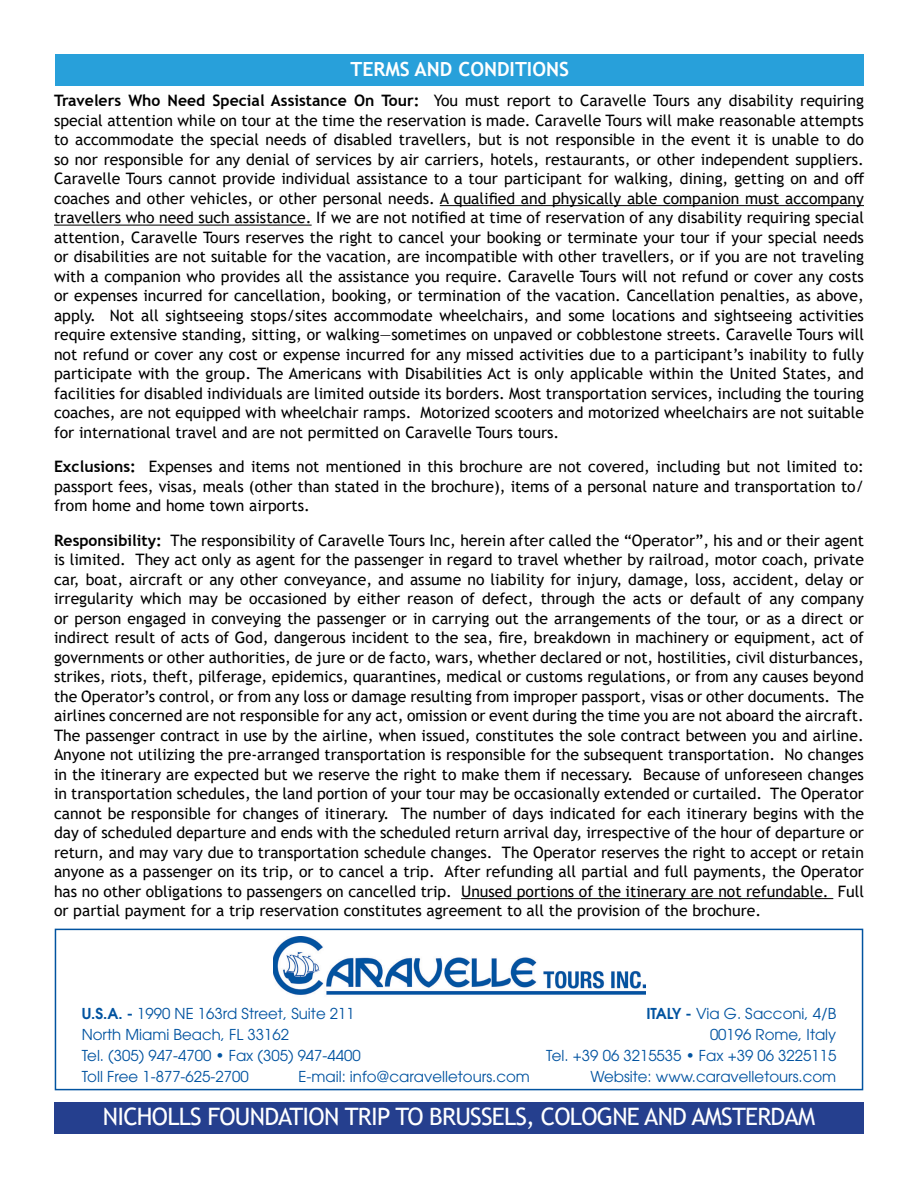
<style>
.page{position:relative;width:918px;height:1188px;background:#fff}
.page>*{position:absolute;margin:0;border:0;box-sizing:border-box;transform-origin:0 0}
.t1{font:24px "Trebuchet MS";letter-spacing:-.03em;color:#fff}
.t2{font:700 19.5px "Trebuchet MS";color:#fff}
.t3{font:15.75px/19.5px "Trebuchet MS";color:#000;text-align:justify}
.t4{font:15px/21px "ITC Avant Garde Std";color:#0153a0;text-align:right}
.s1{font-weight:700}
.s2{font-weight:600}
</style>
<div class="page">
<div style="left:56px;top:54px;width:808px;height:32px;background:#28a0da"></div>
<div style="left:54px;top:1102px;width:810px;height:32px;background:#253f8e"></div>
<hr style="left:440px;top:205px;width:424px;height:1px;background:#000">
<hr style="left:54px;top:225px;width:258px;height:1px;background:#000">
<hr style="left:461px;top:898px;width:372px;height:1px;background:#000">
<div style="left:55px;top:929px;width:808px;height:161px;border:1px solid #0153a0"></div>
<img style="left:273px;top:936px;width:373px;height:59px">
<p class="t2" style="left:350px;top:57px;width:220px">TERMS AND CONDITIONS</p>
<p class="t3" style="left:54px;top:91px;width:812px"><span class="s1">Travelers Who Need Special Assistance On Tour:</span> You must report to Caravelle Tours any disability requiring special attention while on tour at the time the reservation is made. Caravelle Tours will make reasonable attempts to accommodate the special needs of disabled travellers, but is not responsible in the event it is unable to do so nor responsible for any denial of services by air carriers, hotels, restaurants, or other independent suppliers.<br>Caravelle Tours cannot provide individual assistance to a tour participant for walking, dining, getting on and off coaches and other vehicles, or other personal needs. A qualified and physically able companion must accompany travellers who need such assistance. If we are not notified at time of reservation of any disability requiring special attention, Caravelle Tours reserves the right to cancel your booking or terminate your tour if your special needs or disabilities are not suitable for the vacation, are incompatible with other travellers, or if you are not traveling with a companion who provides all the assistance you require. Caravelle Tours will not refund or cover any costs or expenses incurred for cancellation, booking, or termination of the vacation. Cancellation penalties, as above, apply. Not all sightseeing stops/sites accommodate wheelchairs, and some locations and sightseeing activities require extensive standing, sitting, or walking—sometimes on unpaved or cobblestone streets. Caravelle Tours will not refund or cover any cost or expense incurred for any missed activities due to a participant’s inability to fully participate with the group. The Americans with Disabilities Act is only applicable within the United States, and facilities for disabled individuals are limited outside its borders. Most transportation services, including the touring coaches, are not equipped with wheelchair ramps. Motorized scooters and motorized wheelchairs are not suitable for international travel and are not permitted on Caravelle Tours tours.</p>
<p class="t3" style="left:54px;top:457px;width:811px"><span class="s1">Exclusions:</span> Expenses and items not mentioned in this brochure are not covered, including but not limited to: passport fees, visas, meals (other than stated in the brochure), items of a personal nature and transportation to/ from home and home town airports.</p>
<p class="t3" style="left:54px;top:530px;width:812px"><span class="s1">Responsibility:</span> The responsibility of Caravelle Tours Inc, herein after called the “Operator”, his and or their agent is limited. They act only as agent for the passenger in regard to travel whether by railroad, motor coach, private car, boat, aircraft or any other conveyance, and assume no liability for injury, damage, loss, accident, delay or irregularity which may be occasioned by either reason of defect, through the acts or default of any company or person engaged in conveying the passenger or in carrying out the arrangements of the tour, or as a direct or indirect result of acts of God, dangerous incident to the sea, fire, breakdown in machinery or equipment, act of governments or other authorities, de jure or de facto, wars, whether declared or not, hostilities, civil disturbances, strikes, riots, theft, pilferage, epidemics, quarantines, medical or customs regulations, or from any causes beyond the Operator’s control, or from any loss or damage resulting from improper passport, visas or other documents. The airlines concerned are not responsible for any act, omission or event during the time you are not aboard the aircraft.<br>The passenger contract in use by the airline, when issued, constitutes the sole contract between you and airline.<br>Anyone not utilizing the pre-arranged transportation is responsible for the subsequent transportation. No changes in the itinerary are expected but we reserve the right to make them if necessary. Because of unforeseen changes in transportation schedules, the land portion of your tour may be occasionally extended or curtailed. The Operator cannot be responsible for changes of itinerary. The number of days indicated for each itinerary begins with the day of scheduled departure and ends with the scheduled return arrival day, irrespective of the hour of departure or return, and may vary due to transportation schedule changes. The Operator reserves the right to accept or retain anyone as a passenger on its trip, or to cancel a trip. After refunding all partial and full payments, the Operator has no other obligations to passengers on cancelled trip. Unused portions of the itinerary are not refundable. Full or partial payment for a trip reservation constitutes agreement to all the provision of the brochure.</p>
<p class="t4" style="left:82px;top:1003px;width:281px;text-align:left"><span class="s2">U.S.A. -</span> 1990 NE 163rd Street, Suite 211<br>North Miami Beach, FL 33162<br>Tel. (305) 947-4700 • Fax (305) 947-4400<br>Toll Free 1-877-625-2700</p>
<p class="t4" style="left:298px;top:1066px;width:233px">E-mail: info@caravelletours.com</p>
<p class="t4" style="left:546px;top:1003px;width:292px"><span class="s2">ITALY -</span> Via G. Sacconi, 4/B<br>00196 Rome, Italy<br>Tel. +39 06 3215535 • Fax +39 06 3225115<br>Website: www.caravelletours.com</p>
<p class="t1" style="left:103px;top:1101px;width:714px">NICHOLLS FOUNDATION TRIP TO BRUSSELS, COLOGNE AND AMSTERDAM</p>
</div>
